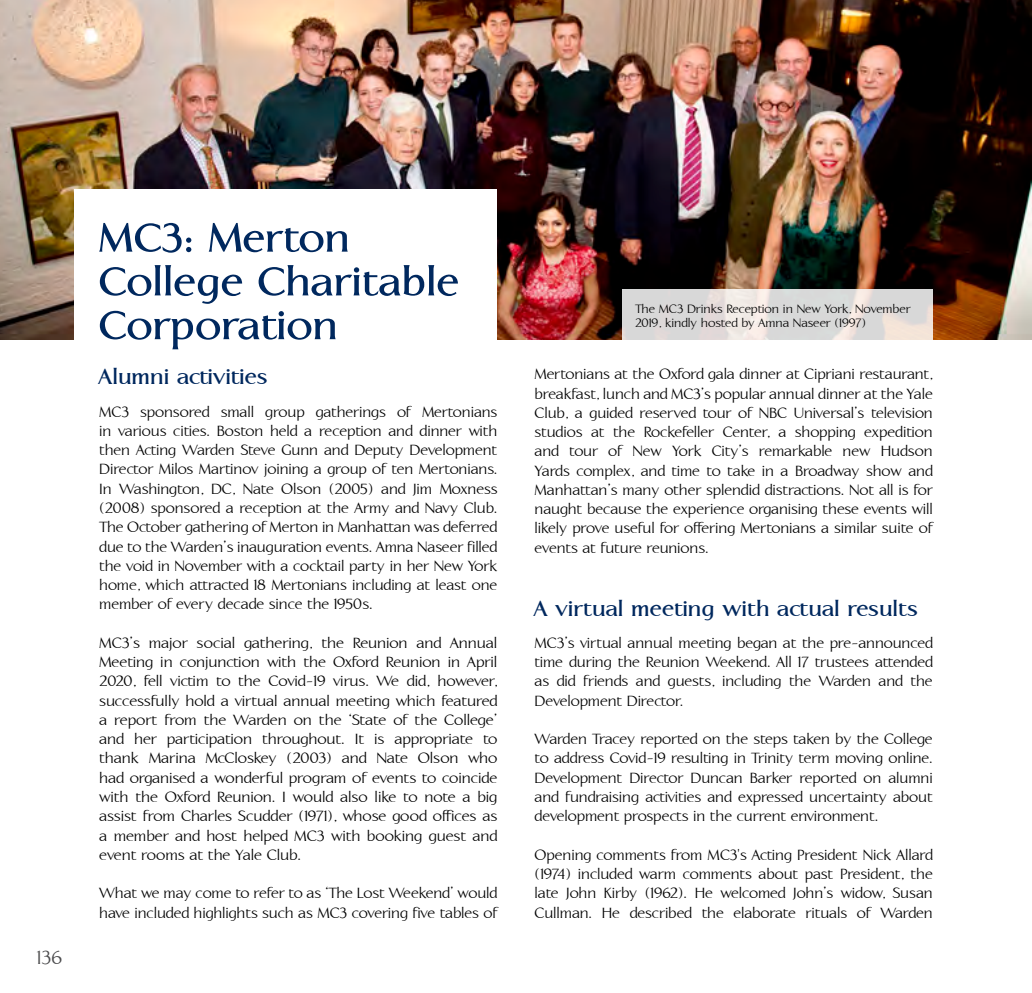
<style>
.page{position:relative;width:1032px;height:993px;background:#fff}
.page>*{position:absolute;margin:0;border:0;box-sizing:border-box;transform-origin:0 0}
.t1{font:700 52.5px/43.8px "Aperto";color:#00285e}
.Subheader__Col_Bal{font:700 28px "Aperto";color:#00285e}
.t2{font:24.5px "Aperto";color:#4b4b4d}
.Body_Justified{font:19.25px/19.2px "Aperto";letter-spacing:-.005em;color:#000;text-align:justify}
.t3{font:15.75px/14px "Aperto";letter-spacing:-.005em;color:#000}
</style>
<div class="page">
<img style="left:0;top:0;width:1032px;height:339px">
<div style="left:74px;top:189px;width:423px;height:175px;background:#fff"></div>
<svg style="left:623px;top:289px;width:310px;height:50px;fill:#d8d8d8"></svg>
<p class="t2" style="left:37px;top:946px;width:27px">136</p>
<p class="t1" style="left:99px;top:211px;width:362px">MC3: Merton<br>College Charitable<br>Corporation</p>
<p class="Subheader__Col_Bal" style="left:99px;top:358px;width:170px">Alumni activities</p>
<p class="Body_Justified" style="left:99px;top:402px;width:484px;text-align:left">MC3 sponsored small group gatherings of Mertonians<br>in various cities. Boston held a reception and dinner with<br>then Acting Warden Steve Gunn and Deputy Development<br>Director Milos Martinov joining a group of ten Mertonians.<br>In Washington, DC, Nate Olson (2005) and Jim Moxness<br>(2008) sponsored a reception at the Army and Navy Club.<br>The October gathering of Merton in Manhattan was deferred<br>due to the Warden’s inauguration events. Amna Naseer filled<br>the void in November with a cocktail party in her New York home, which attracted 18 Mertonians including at least one<br>member of every decade since the 1950s.</p>
<p class="Body_Justified" style="left:99px;top:633px;width:400px">MC3’s major social gathering, the Reunion and Annual Meeting in conjunction with the Oxford Reunion in April 2020, fell victim to the Covid-19 virus. We did, however, successfully hold a virtual annual meeting which featured a report from the Warden on the ‘State of the College’ and her participation throughout. It is appropriate to thank Marina McCloskey (2003) and Nate Olson who had organised a wonderful program of events to coincide with the Oxford Reunion. I would also like to note a big assist from Charles Scudder (1971), whose good offices as a member and host helped MC3 with booking guest and event rooms at the Yale Club.</p>
<p class="Body_Justified" style="left:99px;top:883px;width:400px">What we may come to refer to as ‘The Lost Weekend’ would have included highlights such as MC3 covering five tables of</p>
<p class="t3" style="left:635px;top:302px;width:285px">The MC3 Drinks Reception in New York, November<br>2019, kindly hosted by Amna Naseer (1997)</p>
<p class="Body_Justified" style="left:535px;top:365px;width:488px;text-align:left">Mertonians at the Oxford gala dinner at Cipriani restaurant,<br>breakfast, lunch and MC3’s popular annual dinner at the Yale Club, a guided reserved tour of NBC Universal’s television<br>studios at the Rockefeller Center, a shopping expedition<br>and tour of New York City’s remarkable new Hudson<br>Yards complex, and time to take in a Broadway show and<br>Manhattan’s many other splendid distractions. Not all is for<br>naught because the experience organising these events will<br>likely prove useful for offering Mertonians a similar suite of<br>events at future reunions.</p>
<p class="Subheader__Col_Bal" style="left:535px;top:589px;width:385px">A virtual meeting with actual results</p>
<p class="Body_Justified" style="left:535px;top:633px;width:400px">MC3’s virtual annual meeting began at the pre-announced time during the Reunion Weekend. All 17 trustees attended as did friends and guests, including the Warden and the Development Director.</p>
<p class="Body_Justified" style="left:535px;top:729px;width:400px">Warden Tracey reported on the steps taken by the College to address Covid-19 resulting in Trinity term moving online.<br>Development Director Duncan Barker reported on alumni and fundraising activities and expressed uncertainty about development prospects in the current environment.</p>
<p class="Body_Justified" style="left:535px;top:845px;width:400px">Opening comments from MC3's Acting President Nick Allard (1974) included warm comments about past President, the late John Kirby (1962). He welcomed John’s widow, Susan Cullman. He described the elaborate rituals of Warden</p>
</div>
